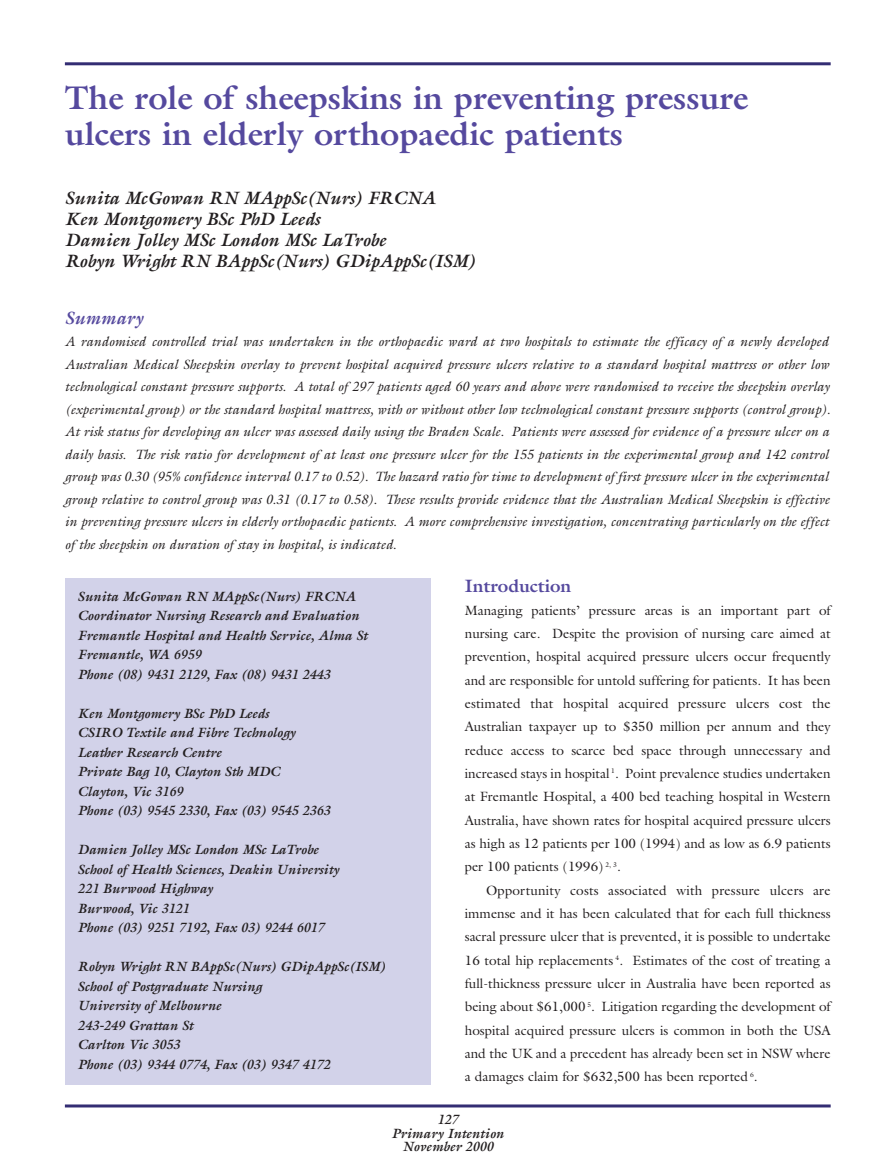
<style>
.page{position:relative;width:893px;height:1169px;background:#fff}
.page>*{position:absolute;margin:0;border:0;box-sizing:border-box;transform-origin:0 0}
.t1{font:700 33px/36px "Galliard";color:#55499e}
.t2{font:italic 700 18px/21px "Galliard";color:#231f20}
.t3{font:700 18px "Galliard";color:#55499e}
.t4{font:italic 700 18px "Galliard";color:#55499e}
.t5{font:italic 13.5px/22.5px "Galliard";color:#231f20}
.t6{font:13.5px/23.2px "Galliard";color:#231f20;text-align:justify}
.t7{font:italic 700 13.5px/19.5px "Galliard";color:#231f20}
</style>
<div class="page">
<hr style="left:65px;top:62px;width:765px;height:3px;background:#332d73">
<hr style="left:65px;top:1104px;width:765px;height:3px;background:#332d73">
<div style="left:65px;top:578px;width:366px;height:506px;background:#d2d2e9"></div>
<h1 class="t1" style="left:65px;top:83px;width:685px">The role of sheepskins in preventing pressure ulcers in elderly orthopaedic patients</h1>
<h2 class="t2" style="left:65px;top:190px;width:412px">Sunita McGowan RN MAppSc(Nurs) FRCNA<br>Ken Montgomery BSc PhD Leeds<br>Damien Jolley MSc London MSc LaTrobe<br>Robyn Wright RN BAppSc(Nurs) GDipAppSc(ISM)</h2>
<h2 class="t4" style="left:65px;top:311px;width:79px">Summary</h2>
<p class="t5" style="left:65px;top:331px;width:767px">A randomised controlled trial was undertaken in the orthopaedic ward at two hospitals to estimate the efficacy of a newly developed Australian Medical Sheepskin overlay to prevent hospital acquired pressure ulcers relative to a standard hospital mattress or other low technological constant pressure supports. A total of 297 patients aged 60 years and above were randomised to receive the sheepskin overlay (experimental group) or the standard hospital mattress, with or without other low technological constant pressure supports (control group).<br>At risk status for developing an ulcer was assessed daily using the Braden Scale. Patients were assessed for evidence of a pressure ulcer on a daily basis. The risk ratio for development of at least one pressure ulcer for the 155 patients in the experimental group and 142 control group was 0.30 (95% confidence interval 0.17 to 0.52). The hazard ratio for time to development of first pressure ulcer in the experimental group relative to control group was 0.31 (0.17 to 0.58). These results provide evidence that the Australian Medical Sheepskin is effective in preventing pressure ulcers in elderly orthopaedic patients. A more comprehensive investigation, concentrating particularly on the effect of the sheepskin on duration of stay in hospital, is indicated.</p>
<p class="t7" style="left:78px;top:588px;width:291px">Sunita McGowan RN MAppSc(Nurs) FRCNA Coordinator Nursing Research and Evaluation Fremantle Hospital and Health Service, Alma St Fremantle, WA 6959<br>Phone (08) 9431 2129, Fax (08) 9431 2443</p>
<p class="t7" style="left:78px;top:705px;width:254px">Ken Montgomery BSc PhD Leeds<br>CSIRO Textile and Fibre Technology<br>Leather Research Centre<br>Private Bag 10, Clayton Sth MDC<br>Clayton, Vic 3169<br>Phone (03) 9545 2330, Fax (03) 9545 2363</p>
<p class="t7" style="left:78px;top:841px;width:262px">Damien Jolley MSc London MSc LaTrobe<br>School of Health Sciences, Deakin University<br>221 Burwood Highway<br>Burwood, Vic 3121<br>Phone (03) 9251 7192, Fax 03) 9244 6017</p>
<p class="t7" style="left:78px;top:958px;width:310px">Robyn Wright RN BAppSc(Nurs) GDipAppSc(ISM)<br>School of Postgraduate Nursing<br>University of Melbourne<br>243-249 Grattan St<br>Carlton Vic 3053<br>Phone (03) 9344 0774, Fax (03) 9347 4172</p>
<h2 class="t3" style="left:465px;top:578px;width:108px">Introduction</h2>
<p class="t6" style="left:465px;top:600px;width:367px">Managing patients’ pressure areas is an important part of nursing care. Despite the provision of nursing care aimed at prevention, hospital acquired pressure ulcers occur frequently and are responsible for untold suffering for patients. It has been estimated that hospital acquired pressure ulcers cost the Australian taxpayer up to $350 million per annum and they reduce access to scarce bed space through unnecessary and increased stays in hospital <sup>1</sup>. Point prevalence studies undertaken at Fremantle Hospital, a 400 bed teaching hospital in Western Australia, have shown rates for hospital acquired pressure ulcers as high as 12 patients per 100 (1994) and as low as 6.9 patients per 100 patients (1996) <sup>2,</sup> <sup>3</sup>.</p>
<p class="t6" style="left:465px;top:880px;width:367px;text-indent:21px">Opportunity costs associated with pressure ulcers are immense and it has been calculated that for each full thickness sacral pressure ulcer that is prevented, it is possible to undertake 16 total hip replacements <sup>4</sup>. Estimates of the cost of treating a full-thickness pressure ulcer in Australia have been reported as being about $61,000 <sup>5</sup>. Litigation regarding the development of hospital acquired pressure ulcers is common in both the USA and the UK and a precedent has already been set in NSW where a damages claim for $632,500 has been reported <sup>6</sup>.</p>
<p class="t7" style="left:391px;top:1114px;width:114px;line-height:13.5px;text-align:center">127<br>Primary Intention<br>November 2000</p>
</div>
